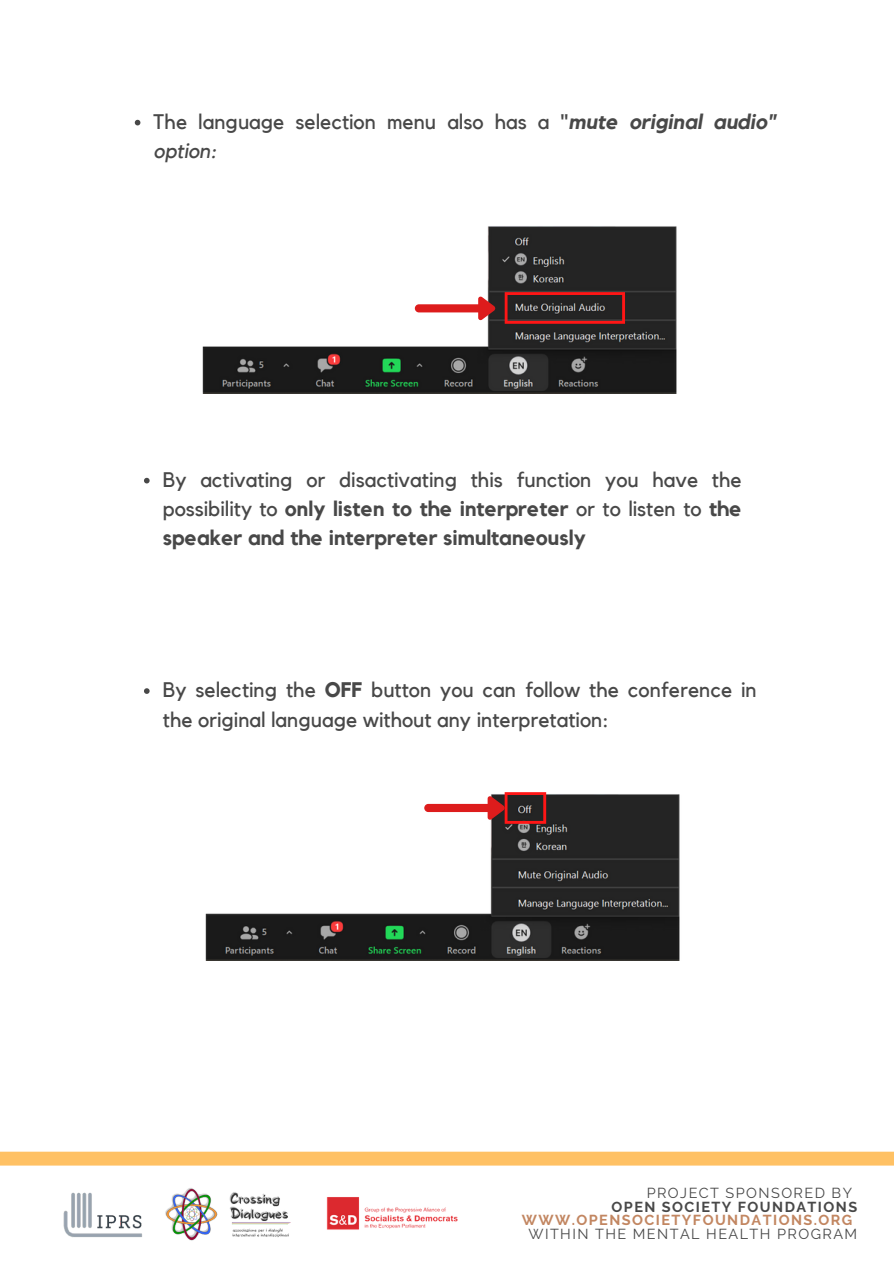
<style>
.page{position:relative;width:894px;height:1264px;background:#fff}
.page>*{position:absolute;margin:0;border:0;box-sizing:border-box;transform-origin:0 0}
.t1{font:21px/29.2px "Kollektif";color:#484848}
.t2{font:14.4px "Raleway";letter-spacing:.1em;color:#484848}
.t3{font:700 14.4px "Raleway";letter-spacing:.1em;color:#c28661}
.t4{font:700 14.4px "Raleway";letter-spacing:.1em;color:#484848}
.s1{font-weight:700;font-style:italic}
.s2{font-style:italic}
.s3{font-weight:700}
</style>
<div class="page">
<img style="left:202px;top:226px;width:475px;height:168px">
<img style="left:205px;top:792px;width:475px;height:168px">
<svg style="left:414px;top:296px;width:81px;height:24px"></svg>
<svg style="left:504px;top:292px;width:121px;height:32px"></svg>
<svg style="left:424px;top:792px;width:122px;height:31px"></svg>
<img style="left:63px;top:1192px;width:79px;height:46px">
<img style="left:165px;top:1188px;width:126px;height:53px">
<img style="left:326px;top:1197px;width:132px;height:33px">
<svg style="left:0;top:1151px;width:893px;height:14px"></svg>
<svg style="left:135px;top:120px;width:5px;height:5px"></svg>
<svg style="left:144px;top:478px;width:5px;height:5px"></svg>
<svg style="left:144px;top:688px;width:5px;height:6px"></svg>
<p class="t1" style="left:154px;top:108px;width:623px">The language selection menu also has a "<span class="s1">mute original audio" </span><span class="s2">option:</span></p>
<p class="t1" style="left:163px;top:465px;width:580px;text-align:justify">By activating or disactivating this function you have the possibility to <span class="s3">only listen to the interpreter</span> or to listen to <span class="s3">the speaker and the interpreter simultaneously</span></p>
<p class="t1" style="left:163px;top:676px;width:595px">By selecting the <span class="s3">OFF</span> button you can follow the conference in the original language without any interpretation:</p>
<p class="t2" style="left:646px;top:1184px;width:207px">PROJECT SPONSORED BY</p>
<p class="t4" style="left:611px;top:1197px;width:247px">OPEN SOCIETY FOUNDATIONS</p>
<p class="t3" style="left:521px;top:1211px;width:332px">WWW.OPENSOCIETYFOUNDATIONS.ORG</p>
<p class="t2" style="left:528px;top:1225px;width:330px">WITHIN THE MENTAL HEALTH PROGRAM</p>
</div>
